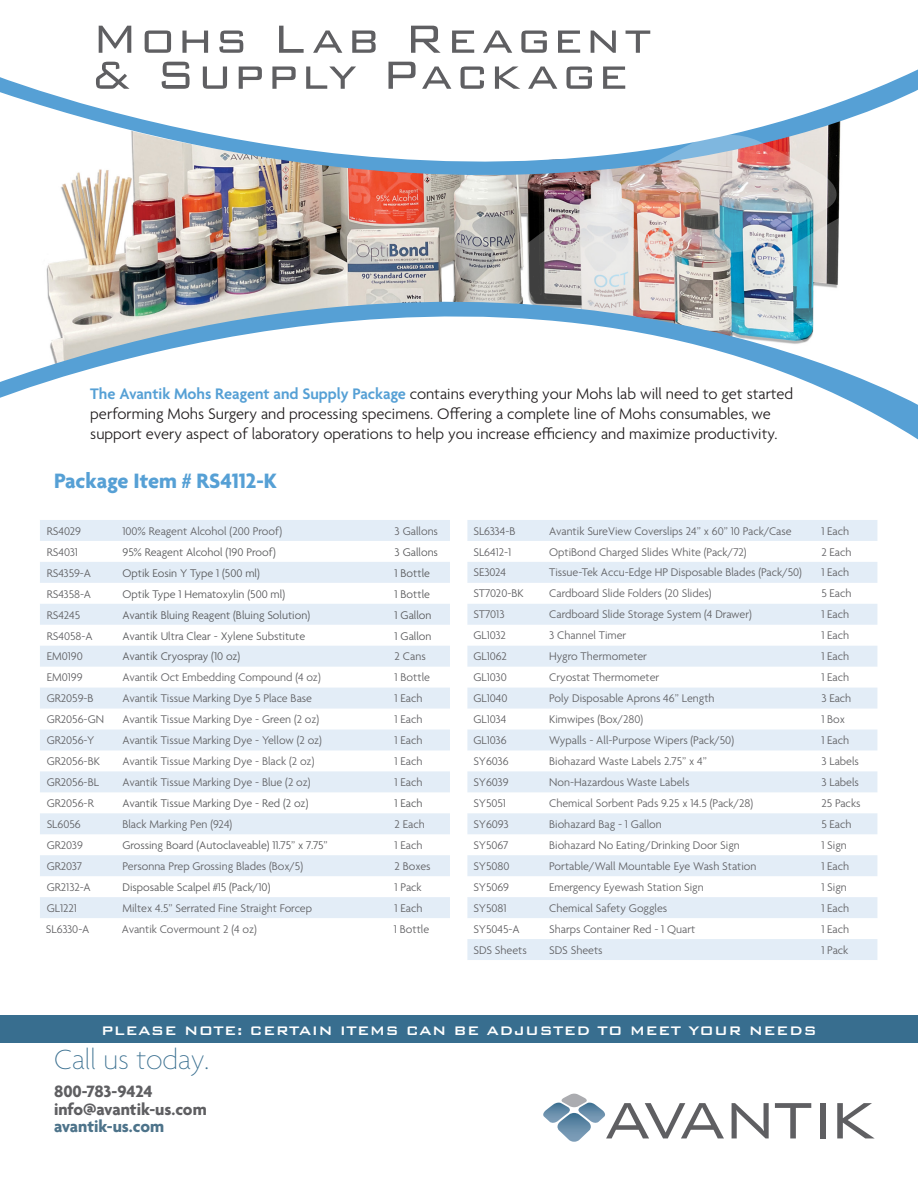
<style>
.page{position:relative;width:918px;height:1188px;background:#fff}
.page>*{position:absolute;margin:0;border:0;box-sizing:border-box;transform-origin:0 0}
.Product_Hed_Bold{font:300 52.5px "Bank Gothic BT";letter-spacing:.05em;color:#5f5f62}
.t1{font:100 30px "Agenda";color:#386e8f}
.t2{font:700 22.5px "Agenda";color:#56a0d5}
.t3{font:700 17.7px "Agenda";color:#5f5f62}
.t4{font:700 17.7px "Agenda";color:#4d738a}
.t5{font:300 16.5px/19.8px "Agenda";color:#231f20}
.t6{font:500 16.5px "Bank Gothic BT";letter-spacing:.02em;color:#fff}
.t7{font:300 12px "Agenda";color:#5f5f62}
.t8{font:300 12px "Agenda";color:#57585a}
.s1{font-weight:600;color:#56a0d5}
</style>
<div class="page">
<div style="left:0;top:1016px;width:918px;height:27px;background:#386e8f"></div>
<svg style="left:0;top:69px;width:918px;height:112px"></svg>
<svg style="left:459px;top:135px;width:459px;height:46px"></svg>
<img style="left:0;top:181px;width:918px;height:259px">
<svg style="left:732px;top:1103px;width:37px;height:35px"></svg>
<svg style="left:775px;top:1103px;width:36px;height:35px"></svg>
<div style="left:820px;top:1103px;width:6px;height:35px;background:#5f5f62"></div>
<svg style="left:837px;top:1103px;width:37px;height:35px"></svg>
<svg style="left:543px;top:1094px;width:181px;height:48px"></svg>
<svg style="left:40px;top:520px;width:410px;height:398px;fill:#e3edf7"></svg>
<svg style="left:467px;top:520px;width:410px;height:440px;fill:#e7eff8"></svg>
<p class="Product_Hed_Bold" style="left:92px;top:10px;width:561px">Mohs Lab Reagent</p>
<p class="Product_Hed_Bold" style="left:92px;top:46px;width:538px">&amp; Supply Package</p>
<p class="t5" style="left:90px;top:385px;width:705px"><span class="s1">The Avantik Mohs Reagent and Supply Package</span> contains everything your Mohs lab will need to get started performing Mohs Surgery and processing specimens. Offering a complete line of Mohs consumables, we support every aspect of laboratory operations to help you increase efficiency and maximize productivity.</p>
<p class="t2" style="left:54px;top:469px;width:225px">Package Item # RS4112-K</p>
<p class="t7" style="left:47px;top:524px;width:36px">RS4029</p>
<p class="t7" style="left:122px;top:524px;width:161px">100% Reagent Alcohol (200 Proof)</p>
<p class="t7" style="left:395px;top:524px;width:45px">3 Gallons</p>
<p class="t7" style="left:47px;top:545px;width:33px">RS4031</p>
<p class="t8" style="left:122px;top:545px;width:155px">95% Reagent Alcohol (190 Proof)</p>
<p class="t8" style="left:395px;top:545px;width:45px">3 Gallons</p>
<p class="t7" style="left:47px;top:566px;width:46px">RS4359-A</p>
<p class="t8" style="left:122px;top:566px;width:139px">Optik Eosin Y Type 1 (500 ml)</p>
<p class="t8" style="left:395px;top:566px;width:37px">1 Bottle</p>
<p class="t7" style="left:47px;top:587px;width:46px">RS4358-A</p>
<p class="t8" style="left:122px;top:587px;width:164px">Optik Type 1 Hematoxylin (500 ml)</p>
<p class="t8" style="left:395px;top:587px;width:37px">1 Bottle</p>
<p class="t7" style="left:47px;top:608px;width:35px">RS4245</p>
<p class="t8" style="left:122px;top:608px;width:189px">Avantik Bluing Reagent (Bluing Solution)</p>
<p class="t8" style="left:395px;top:608px;width:38px">1 Gallon</p>
<p class="t7" style="left:47px;top:629px;width:47px">RS4058-A</p>
<p class="t8" style="left:122px;top:629px;width:184px">Avantik Ultra Clear - Xylene Substitute</p>
<p class="t8" style="left:395px;top:629px;width:38px">1 Gallon</p>
<p class="t7" style="left:47px;top:650px;width:38px">EM0190</p>
<p class="t8" style="left:122px;top:650px;width:119px">Avantik Cryospray (10 oz)</p>
<p class="t7" style="left:395px;top:650px;width:33px">2 Cans</p>
<p class="t7" style="left:47px;top:671px;width:37px">EM0199</p>
<p class="t7" style="left:122px;top:671px;width:200px">Avantik Oct Embedding Compound (4 oz)</p>
<p class="t7" style="left:395px;top:671px;width:37px">1 Bottle</p>
<p class="t7" style="left:47px;top:692px;width:48px">GR2059-B</p>
<p class="t7" style="left:122px;top:692px;width:191px">Avantik Tissue Marking Dye 5 Place Base</p>
<p class="t7" style="left:395px;top:692px;width:29px">1 Each</p>
<p class="t7" style="left:47px;top:713px;width:59px">GR2056-GN</p>
<p class="t7" style="left:122px;top:713px;width:198px">Avantik Tissue Marking Dye - Green (2 oz)</p>
<p class="t7" style="left:395px;top:713px;width:29px">1 Each</p>
<p class="t7" style="left:47px;top:734px;width:49px">GR2056-Y</p>
<p class="t7" style="left:122px;top:734px;width:201px">Avantik Tissue Marking Dye - Yellow (2 oz)</p>
<p class="t7" style="left:395px;top:734px;width:29px">1 Each</p>
<p class="t7" style="left:47px;top:755px;width:55px">GR2056-BK</p>
<p class="t7" style="left:122px;top:755px;width:193px">Avantik Tissue Marking Dye - Black (2 oz)</p>
<p class="t7" style="left:395px;top:755px;width:29px">1 Each</p>
<p class="t7" style="left:47px;top:776px;width:54px">GR2056-BL</p>
<p class="t7" style="left:122px;top:776px;width:190px">Avantik Tissue Marking Dye - Blue (2 oz)</p>
<p class="t7" style="left:395px;top:776px;width:29px">1 Each</p>
<p class="t7" style="left:47px;top:797px;width:49px">GR2056-R</p>
<p class="t8" style="left:122px;top:797px;width:187px">Avantik Tissue Marking Dye - Red (2 oz)</p>
<p class="t8" style="left:395px;top:797px;width:29px">1 Each</p>
<p class="t7" style="left:47px;top:818px;width:36px">SL6056</p>
<p class="t7" style="left:122px;top:818px;width:111px">Black Marking Pen (924)</p>
<p class="t7" style="left:395px;top:818px;width:32px">2 Each</p>
<p class="t7" style="left:47px;top:839px;width:38px">GR2039</p>
<p class="t8" style="left:122px;top:839px;width:207px">Grossing Board (Autoclaveable) 11.75” x 7.75”</p>
<p class="t7" style="left:395px;top:839px;width:29px">1 Each</p>
<p class="t7" style="left:47px;top:860px;width:37px">GR2037</p>
<p class="t7" style="left:122px;top:860px;width:182px">Personna Prep Grossing Blades (Box/5)</p>
<p class="t7" style="left:395px;top:860px;width:38px">2 Boxes</p>
<p class="t7" style="left:47px;top:881px;width:46px">GR2132-A</p>
<p class="t8" style="left:122px;top:881px;width:149px">Disposable Scalpel #15 (Pack/10)</p>
<p class="t7" style="left:395px;top:881px;width:29px">1 Pack</p>
<p class="t7" style="left:47px;top:902px;width:32px">GL1221</p>
<p class="t7" style="left:122px;top:902px;width:191px">Miltex 4.5” Serrated Fine Straight Forcep</p>
<p class="t7" style="left:395px;top:902px;width:29px">1 Each</p>
<p class="t7" style="left:46px;top:922px;width:45px">SL6330-A</p>
<p class="t7" style="left:122px;top:922px;width:137px">Avantik Covermount 2 (4 oz)</p>
<p class="t7" style="left:394px;top:922px;width:37px">1 Bottle</p>
<p class="t7" style="left:473px;top:524px;width:44px">SL6334-B</p>
<p class="t7" style="left:549px;top:524px;width:244px">Avantik SureView Coverslips 24” x 60” 10 Pack/Case</p>
<p class="t7" style="left:821px;top:524px;width:29px">1 Each</p>
<p class="t7" style="left:473px;top:545px;width:39px">SL6412-1</p>
<p class="t7" style="left:549px;top:545px;width:199px">OptiBond Charged Slides White (Pack/72)</p>
<p class="t7" style="left:821px;top:545px;width:32px">2 Each</p>
<p class="t7" style="left:473px;top:566px;width:34px">SE3024</p>
<p class="t7" style="left:549px;top:566px;width:254px">Tissue-Tek Accu-Edge HP Disposable Blades (Pack/50)</p>
<p class="t7" style="left:821px;top:566px;width:29px">1 Each</p>
<p class="t7" style="left:473px;top:587px;width:52px">ST7020-BK</p>
<p class="t7" style="left:549px;top:587px;width:164px">Cardboard Slide Folders (20 Slides)</p>
<p class="t7" style="left:821px;top:587px;width:32px">5 Each</p>
<p class="t7" style="left:473px;top:608px;width:33px">ST7013</p>
<p class="t7" style="left:549px;top:608px;width:204px">Cardboard Slide Storage System (4 Drawer)</p>
<p class="t7" style="left:821px;top:608px;width:29px">1 Each</p>
<p class="t7" style="left:473px;top:629px;width:34px">GL1032</p>
<p class="t7" style="left:549px;top:629px;width:79px">3 Channel Timer</p>
<p class="t7" style="left:821px;top:629px;width:29px">1 Each</p>
<p class="t7" style="left:473px;top:650px;width:35px">GL1062</p>
<p class="t7" style="left:549px;top:650px;width:99px">Hygro Thermometer</p>
<p class="t7" style="left:821px;top:650px;width:29px">1 Each</p>
<p class="t7" style="left:473px;top:671px;width:35px">GL1030</p>
<p class="t7" style="left:549px;top:671px;width:112px">Cryostat Thermometer</p>
<p class="t7" style="left:821px;top:671px;width:29px">1 Each</p>
<p class="t7" style="left:473px;top:692px;width:36px">GL1040</p>
<p class="t7" style="left:549px;top:692px;width:167px">Poly Disposable Aprons 46” Length</p>
<p class="t7" style="left:821px;top:692px;width:32px">3 Each</p>
<p class="t7" style="left:473px;top:713px;width:35px">GL1034</p>
<p class="t7" style="left:549px;top:713px;width:96px">Kimwipes (Box/280)</p>
<p class="t7" style="left:821px;top:713px;width:25px">1 Box</p>
<p class="t7" style="left:473px;top:734px;width:35px">GL1036</p>
<p class="t7" style="left:549px;top:734px;width:186px">Wypalls - All-Purpose Wipers (Pack/50)</p>
<p class="t7" style="left:821px;top:734px;width:29px">1 Each</p>
<p class="t7" style="left:473px;top:755px;width:37px">SY6036</p>
<p class="t7" style="left:549px;top:755px;width:159px">Biohazard Waste Labels 2.75” x 4”</p>
<p class="t7" style="left:821px;top:755px;width:39px">3 Labels</p>
<p class="t7" style="left:473px;top:776px;width:37px">SY6039</p>
<p class="t7" style="left:549px;top:776px;width:142px">Non-Hazardous Waste Labels</p>
<p class="t7" style="left:821px;top:776px;width:39px">3 Labels</p>
<p class="t7" style="left:473px;top:797px;width:34px">SY5051</p>
<p class="t7" style="left:549px;top:797px;width:206px">Chemical Sorbent Pads 9.25 x 14.5 (Pack/28)</p>
<p class="t7" style="left:821px;top:797px;width:41px">25 Packs</p>
<p class="t7" style="left:473px;top:818px;width:37px">SY6093</p>
<p class="t7" style="left:549px;top:818px;width:114px">Biohazard Bag - 1 Gallon</p>
<p class="t7" style="left:821px;top:818px;width:32px">5 Each</p>
<p class="t7" style="left:473px;top:839px;width:37px">SY5067</p>
<p class="t7" style="left:549px;top:839px;width:192px">Biohazard No Eating/Drinking Door Sign</p>
<p class="t7" style="left:821px;top:839px;width:27px">1 Sign</p>
<p class="t7" style="left:473px;top:860px;width:38px">SY5080</p>
<p class="t7" style="left:549px;top:860px;width:209px">Portable/Wall Mountable Eye Wash Station</p>
<p class="t7" style="left:821px;top:860px;width:29px">1 Each</p>
<p class="t7" style="left:473px;top:880px;width:37px">SY5069</p>
<p class="t7" style="left:549px;top:880px;width:156px">Emergency Eyewash Station Sign</p>
<p class="t7" style="left:821px;top:880px;width:27px">1 Sign</p>
<p class="t7" style="left:473px;top:901px;width:35px">SY5081</p>
<p class="t7" style="left:549px;top:901px;width:120px">Chemical Safety Goggles</p>
<p class="t7" style="left:821px;top:901px;width:29px">1 Each</p>
<p class="t7" style="left:473px;top:922px;width:48px">SY5045-A</p>
<p class="t7" style="left:549px;top:922px;width:148px">Sharps Container Red - 1 Quart</p>
<p class="t7" style="left:821px;top:922px;width:29px">1 Each</p>
<p class="t7" style="left:473px;top:943px;width:55px">SDS Sheets</p>
<p class="t7" style="left:549px;top:943px;width:55px">SDS Sheets</p>
<p class="t7" style="left:821px;top:943px;width:29px">1 Pack</p>
<p class="t6" style="left:101px;top:1021px;width:717px">PLEASE NOTE: CERTAIN ITEMS CAN BE ADJUSTED TO MEET YOUR NEEDS</p>
<p class="t1" style="left:54px;top:1043px;width:157px">Call us today.</p>
<p class="t3" style="left:54px;top:1082px;width:100px">800-783-9424</p>
<p class="t3" style="left:54px;top:1099px;width:154px">info@avantik-us.com</p>
<p class="t4" style="left:54px;top:1117px;width:112px">avantik-us.com</p>
</div>
